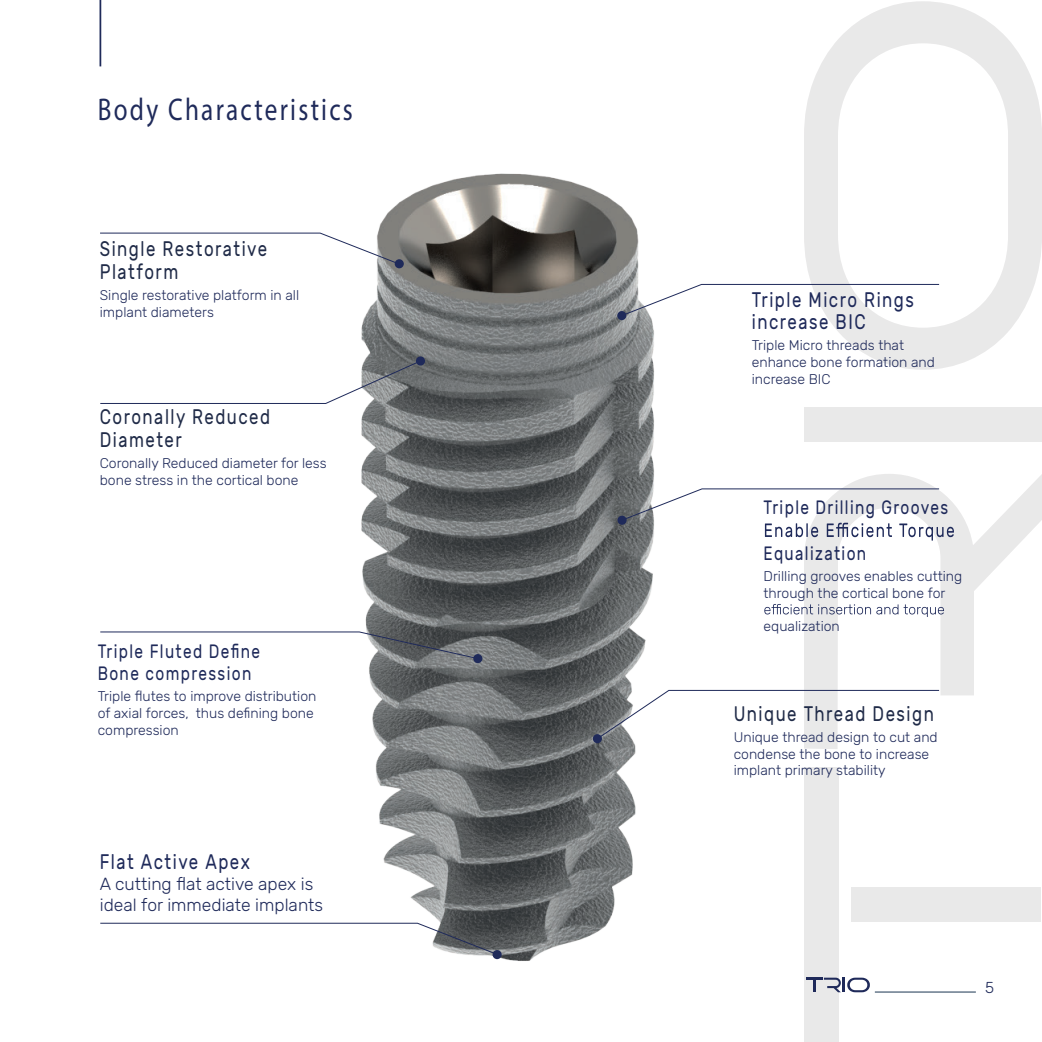
<style>
.page{position:relative;width:1042px;height:1042px;background:#fff}
.page>*{position:absolute;margin:0;border:0;box-sizing:border-box;transform-origin:0 0}
.t1{font:31.5px "Myriad Hebrew";letter-spacing:.09em;color:#1f2a5a;scale:.8 1}
.t2{font:21px/22.8px "Rubik";letter-spacing:.09em;color:#202b48;scale:.8 1}
.t3{font:21px/22.8px "Rubik";letter-spacing:.09em;color:#1f2a5a;scale:.8 1}
.t4{font:19.25px/22.8px "Rubik";letter-spacing:.09em;color:#1f2a5a;scale:.8 1}
.t5{font:300 17.5px/21px "Rubik";color:#1f2a5a}
.t6{font:300 15.75px "Rubik";color:#1f2a5a}
.t7{font:300 14px/16.8px "Rubik";color:#1f2a5a}
</style>
<div class="page">
<svg style="left:804px;top:474px;width:238px;height:275px"></svg>
<div style="left:804px;top:408px;width:238px;height:34px;background:#e9e9e9"></div>
<svg style="left:804px;top:1px;width:238px;height:369px"></svg>
<div style="left:804px;top:767px;width:34px;height:275px;background:#e9e9e9"></div>
<div style="left:851px;top:888px;width:190px;height:34px;background:#e9e9e9"></div>
<hr style="left:99px;top:0;width:2px;height:66px;background:#1f2a5a">
<img style="left:361px;top:173px;width:293px;height:788px">
<svg style="left:764px;top:604px;width:180px;height:13px"></svg>
<svg style="left:621px;top:283px;width:319px;height:33px"></svg>
<div style="left:617px;top:311px;width:9px;height:9px;background:#1f2a5a;border-radius:50%"></div>
<svg style="left:622px;top:488px;width:332px;height:53px"></svg>
<div style="left:617px;top:516px;width:9px;height:9px;background:#1f2a5a;border-radius:50%"></div>
<svg style="left:596px;top:689px;width:344px;height:51px"></svg>
<div style="left:593px;top:734px;width:9px;height:9px;background:#1f2a5a;border-radius:50%"></div>
<svg style="left:100px;top:922px;width:397px;height:33px"></svg>
<div style="left:492px;top:950px;width:10px;height:9px;background:#1f2a5a;border-radius:50%"></div>
<svg style="left:100px;top:631px;width:379px;height:28px"></svg>
<div style="left:473px;top:654px;width:9px;height:9px;background:#1f2a5a;border-radius:50%"></div>
<svg style="left:100px;top:360px;width:322px;height:44px"></svg>
<div style="left:416px;top:356px;width:9px;height:9px;background:#1f2a5a;border-radius:50%"></div>
<svg style="left:100px;top:232px;width:300px;height:33px"></svg>
<div style="left:395px;top:259px;width:9px;height:9px;background:#1f2a5a;border-radius:50%"></div>
<hr style="left:875px;top:991px;width:101px;height:1px;background:#1b3651">
<svg style="left:824px;top:977px;width:46px;height:15px"></svg>
<hr style="left:806px;top:977px;width:17px;height:3px;background:#1f2a5a">
<svg style="left:813px;top:980px;width:2px;height:12px"></svg>
<h1 class="t1" style="left:98px;top:92px;width:320px">Body Characteristics</h1>
<h2 class="t2" style="left:100px;top:238px;width:211px">Single Restorative<br>Platform</h2>
<p class="t7" style="left:100px;top:287px;width:201px">Single restorative platform in all implant diameters</p>
<h2 class="t2" style="left:100px;top:406px;width:214px">Coronally Reduced<br>Diameter</h2>
<p class="t7" style="left:100px;top:455px;width:228px">Coronally Reduced diameter for less bone stress in the cortical bone</p>
<h3 class="t4" style="left:98px;top:640px;width:204px">Triple Fluted Define<br>Bone compression</h3>
<p class="t7" style="left:98px;top:688px;width:220px">Triple flutes to improve distribution of axial forces, thus defining bone compression</p>
<h2 class="t3" style="left:100px;top:851px;width:189px">Flat Active Apex</h2>
<p class="t5" style="left:100px;top:874px;width:225px">A cutting flat active apex is ideal for immediate implants</p>
<h2 class="t3" style="left:752px;top:289px;width:204px">Triple Micro Rings increase BIC</h2>
<p class="t7" style="left:752px;top:337px;width:185px">Triple Micro threads that enhance bone formation and increase BIC</p>
<h3 class="t4" style="left:763px;top:497px;width:232px">Triple Drilling Grooves</h3>
<h3 class="t4" style="left:763px;top:542px;width:130px">Equalization</h3>
<p class="t7" style="left:763px;top:568px;width:200px">Drilling grooves enables cutting through the cortical bone for</p>
<p class="t7" style="left:763px;top:618px;width:78px">equalization</p>
<h2 class="t2" style="left:734px;top:703px;width:252px">Unique Thread Design</h2>
<p class="t7" style="left:734px;top:729px;width:205px">Unique thread design to cut and condense the bone to increase implant primary stability</p>
<p class="t6" style="left:985px;top:978px;width:11px">5</p>
</div>
